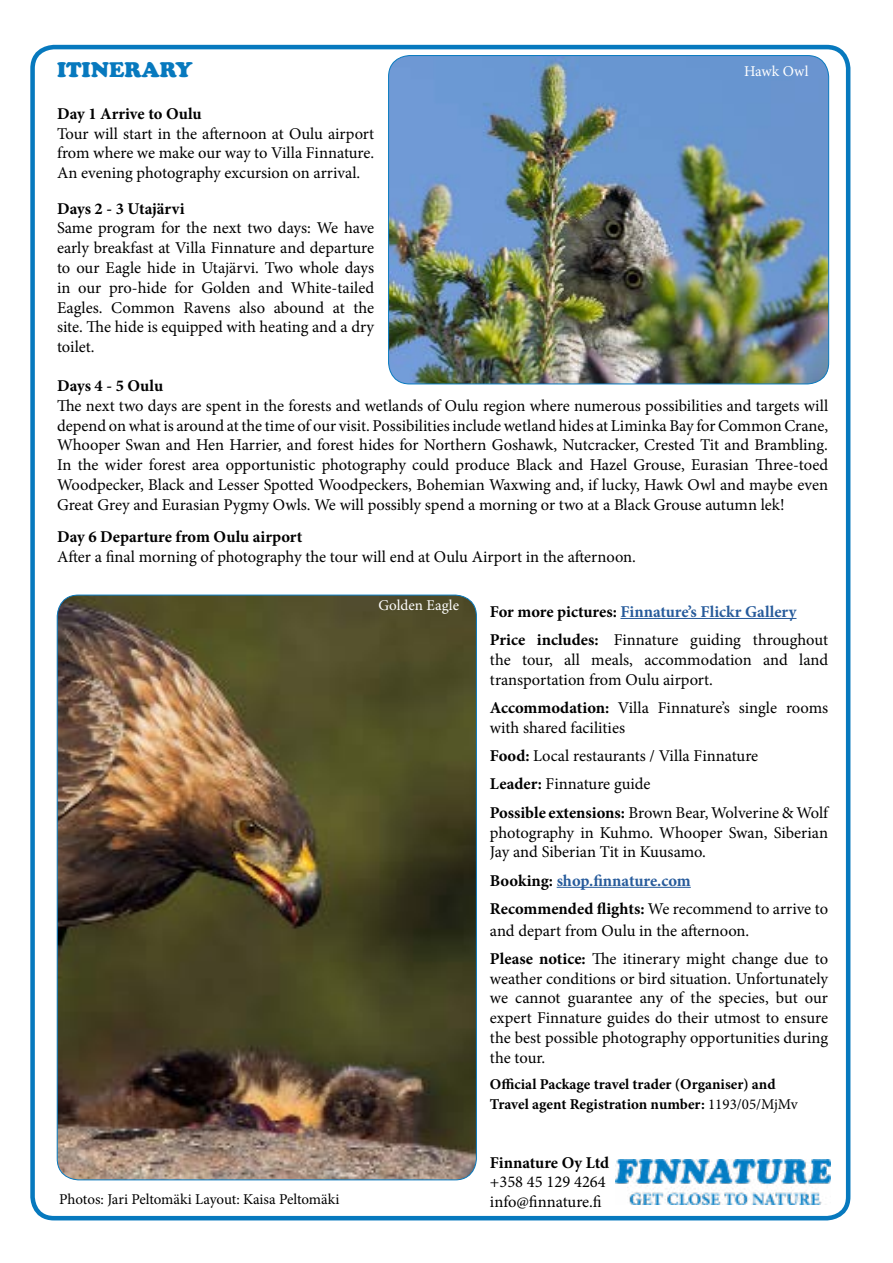
<style>
.page{position:relative;width:893px;height:1263px;background:#fff}
.page>*{position:absolute;margin:0;border:0;box-sizing:border-box;transform-origin:0 0}
.t1{font:21px "Cooper Black Std";color:#0779be}
.t2{font:16.5px/19.8px "Minion Pro";color:#000}
.t3{font:700 16.5px/28.3px "Minion Pro";color:#000}
.t4{font:700 15px/19.8px "Minion Pro";color:#000}
.t5{font:15px "Minion Pro";letter-spacing:-.005em;color:#000}
.t6{font:15px "Minion Pro";color:#fff}
.s1{color:#275b9b}
.s2{font-weight:400}
.s3{font-weight:700}
</style>
<div class="page">
<div style="left:30px;top:45px;width:820px;height:1175px;border:5px solid #0779be;border-radius:21px"></div>
<img style="left:57px;top:595px;width:419px;height:585px">
<img style="left:616px;top:1160px;width:215px;height:44px">
<img style="left:389px;top:56px;width:440px;height:328px">
<hr style="left:620px;top:618px;width:176px;height:1px;background:#275b9b">
<hr style="left:557px;top:887px;width:134px;height:1px;background:#275b9b">
<p class="t1" style="left:57px;top:57px;width:137px">ITINERARY</p>
<p class="t3" style="left:57px;top:99px;width:146px">Day 1 Arrive to Oulu</p>
<p class="t2" style="left:57px;top:124px;width:319px;text-align:justify">Tour will start in the afternoon at Oulu airport from where we make our way to Villa Finnature.<br>An evening photography excursion on arrival.</p>
<p class="t3" style="left:57px;top:194px;width:129px">Days 2 - 3 Utajärvi</p>
<p class="t2" style="left:57px;top:218px;width:319px;text-align:justify">Same program for the next two days: We have early breakfast at Villa Finnature and departure to our Eagle hide in Utajärvi. Two whole days in our pro-hide for Golden and White-tailed Eagles. Common Ravens also abound at the site. The hide is equipped with heating and a dry toilet.</p>
<p class="t3" style="left:57px;top:371px;width:108px">Days 4 - 5 Oulu</p>
<p class="t2" style="left:57px;top:396px;width:773px;text-align:justify">The next two days are spent in the forests and wetlands of Oulu region where numerous possibilities and targets will depend on what is around at the time of our visit. Possibilities include wetland hides at Liminka Bay for Common Crane, Whooper Swan and Hen Harrier, and forest hides for Northern Goshawk, Nutcracker, Crested Tit and Brambling.<br>In the wider forest area opportunistic photography could produce Black and Hazel Grouse, Eurasian Three-toed Woodpecker, Black and Lesser Spotted Woodpeckers, Bohemian Waxwing and, if lucky, Hawk Owl and maybe even Great Grey and Eurasian Pygmy Owls. We will possibly spend a morning or two at a Black Grouse autumn lek!</p>
<p class="t3" style="left:57px;top:522px;width:247px">Day 6 Departure from Oulu airport</p>
<p class="t2" style="left:57px;top:547px;width:580px">After a final morning of photography the tour will end at Oulu Airport in the afternoon.</p>
<p class="t3" style="left:490px;top:597px;width:340px">For more pictures: <span class="s1">Finnature’s Flickr Gallery<br></span>Price includes: <span class="s2">Finnature guiding throughout</span></p>
<p class="t2" style="left:490px;top:650px;width:340px">the tour, all meals, accommodation and land transportation from Oulu airport.</p>
<p class="t2" style="left:490px;top:698px;width:340px"><span class="s3">Accommodation:</span> Villa Finnature’s single rooms with shared facilities</p>
<p class="t2" style="left:490px;top:742px;width:340px;line-height:28.3px"><span class="s3">Food:</span> Local restaurants / Villa Finnature<br><span class="s3">Leader:</span> Finnature guide<br><span class="s3">Possible extensions:</span> Brown Bear, Wolverine &amp; Wolf</p>
<p class="t2" style="left:490px;top:822px;width:340px">photography in Kuhmo. Whooper Swan, Siberian<br>Jay and Siberian Tit in Kuusamo.</p>
<p class="t3" style="left:490px;top:866px;width:340px">Booking: <span class="s1">shop.finnature.com<br></span>Recommended flights: <span class="s2">We recommend to arrive to</span></p>
<p class="t2" style="left:490px;top:916px;width:340px;line-height:28.3px">and depart from Oulu in the afternoon.<br><span class="s3">Please notice:</span> The itinerary might change due to</p>
<p class="t2" style="left:490px;top:968px;width:340px;text-align:justify">weather conditions or bird situation. Unfortunately we cannot guarantee any of the species, but our expert Finnature guides do their utmost to ensure the best possible photography opportunities during the tour.</p>
<p class="t4" style="left:490px;top:1074px;width:309px">Official Package travel trader (Organiser) and<br>Travel agent Registration number: <span class="s2">1193/05/MjMv</span></p>
<p class="t6" style="left:744px;top:61px;width:66px">Hawk Owl</p>
<p class="t6" style="left:378px;top:595px;width:82px">Golden Eagle</p>
<p class="t5" style="left:59px;top:1189px;width:282px">Photos: Jari Peltomäki Layout: Kaisa Peltomäki</p>
<p class="t3" style="left:490px;top:1148px;width:121px">Finnature Oy Ltd</p>
<p class="t2" style="left:490px;top:1172px;width:117px">+358 45 129 4264 info@finnature.fi</p>
</div>
